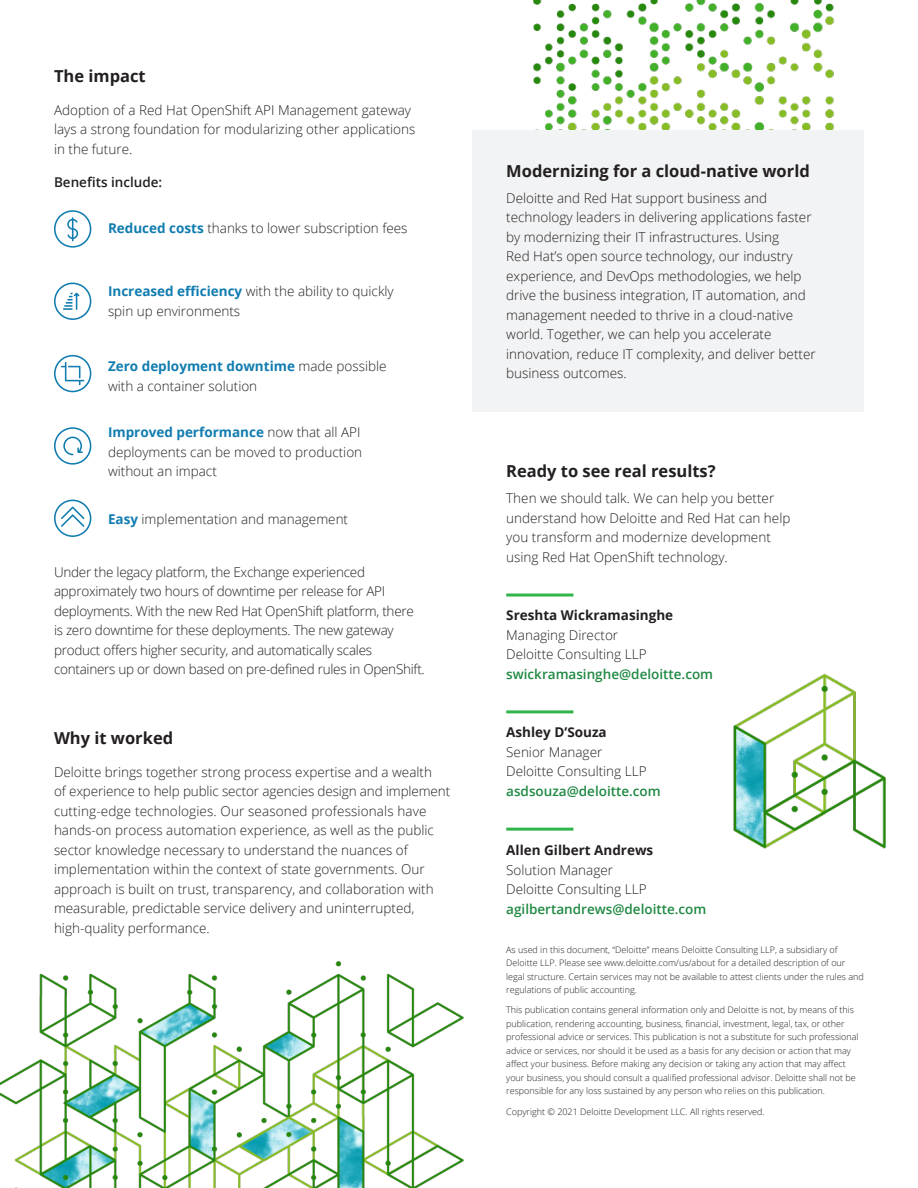
<style>
.page{position:relative;width:918px;height:1188px;background:#fff}
.page>*{position:absolute;margin:0;border:0;box-sizing:border-box;transform-origin:0 0}
.t1{font:700 16.5px "Open Sans";color:#231f20}
.t2{font:300 13.5px/19.5px "Open Sans";color:#231f20}
.t3{font:300 13.5px/19.5px "Open Sans";letter-spacing:-.02em;color:#231f20}
.t4{font:600 13.5px "Open Sans";color:#231f20}
.t5{font:300 9px/13.5px "Open Sans";color:#231f20}
.s1{font-weight:700;color:#107cb0}
.s2{font-weight:700}
.s3{font-weight:600;color:#1f8942}
</style>
<div class="page">
<img style="left:533px;top:0;width:302px;height:130px">
<div style="left:472px;top:130px;width:392px;height:282px;background:#f2f3f4"></div>
<hr style="left:506px;top:594px;width:67px;height:3px;background:#31b44a">
<hr style="left:506px;top:710px;width:67px;height:3px;background:#31b44a">
<hr style="left:506px;top:828px;width:67px;height:3px;background:#31b44a">
<img style="left:0;top:961px;width:464px;height:227px">
<img style="left:733px;top:673px;width:153px;height:176px">
<svg style="left:54px;top:427px;width:37px;height:38px"></svg>
<svg style="left:54px;top:210px;width:37px;height:38px"></svg>
<svg style="left:54px;top:283px;width:37px;height:37px"></svg>
<svg style="left:54px;top:500px;width:37px;height:37px"></svg>
<svg style="left:54px;top:355px;width:37px;height:37px"></svg>
<p class="t1" style="left:54px;top:64px;width:93px">The impact</p>
<p class="t2" style="left:54px;top:100px;width:363px">Adoption of a Red Hat OpenShift API Management gateway lays a strong foundation for modularizing other applications in the future.</p>
<p class="t4" style="left:54px;top:173px;width:110px">Benefits include:</p>
<p class="t2" style="left:108px;top:218px;width:301px"><span class="s1">Reduced costs</span> thanks to lower subscription fees</p>
<p class="t2" style="left:108px;top:281px;width:287px"><span class="s1">Increased efficiency</span> with the ability to quickly spin up environments</p>
<p class="t2" style="left:108px;top:356px;width:280px"><span class="s1">Zero deployment downtime</span> made possible with a container solution</p>
<p class="t2" style="left:108px;top:422px;width:256px"><span class="s1">Improved performance</span> now that all API deployments can be moved to production without an impact</p>
<p class="t2" style="left:108px;top:509px;width:242px"><span class="s1">Easy</span> implementation and management</p>
<p class="t3" style="left:54px;top:562px;width:372px">Under the legacy platform, the Exchange experienced approximately two hours of downtime per release for API deployments. With the new Red Hat OpenShift platform, there is zero downtime for these deployments. The new gateway product offers higher security, and automatically scales containers up or down based on pre-defined rules in OpenShift.</p>
<p class="t1" style="left:54px;top:726px;width:121px">Why it worked</p>
<p class="t2" style="left:54px;top:762px;width:398px">Deloitte brings together strong process expertise and a wealth<br>of experience to help public sector agencies design and implement cutting-edge technologies. Our seasoned professionals have hands-on process automation experience, as well as the public sector knowledge necessary to understand the nuances of implementation within the context of state governments. Our approach is built on trust, transparency, and collaboration with measurable, predictable service delivery and uninterrupted, high-quality performance.</p>
<p class="t1" style="left:506px;top:159px;width:305px">Modernizing for a cloud-native world</p>
<p class="t2" style="left:506px;top:188px;width:311px">Deloitte and Red Hat support business and technology leaders in delivering applications faster by modernizing their IT infrastructures. Using<br>Red Hat’s open source technology, our industry experience, and DevOps methodologies, we help drive the business integration, IT automation, and management needed to thrive in a cloud-native world. Together, we can help you accelerate innovation, reduce IT complexity, and deliver better business outcomes.</p>
<p class="t1" style="left:506px;top:460px;width:211px">Ready to see real results?</p>
<p class="t2" style="left:506px;top:488px;width:286px">Then we should talk. We can help you better understand how Deloitte and Red Hat can help you transform and modernize development using Red Hat OpenShift technology.</p>
<p class="t2" style="left:506px;top:605px;width:208px"><span class="s2">Sreshta Wickramasinghe<br></span>Managing Director<br>Deloitte Consulting LLP <span class="s3">swickramasinghe@deloitte.com</span></p>
<p class="t2" style="left:506px;top:722px;width:156px"><span class="s2">Ashley D’Souza<br></span>Senior Manager<br>Deloitte Consulting LLP <span class="s3">asdsouza@deloitte.com</span></p>
<p class="t2" style="left:506px;top:840px;width:202px"><span class="s2">Allen Gilbert Andrews<br></span>Solution Manager<br>Deloitte Consulting LLP <span class="s3">agilbertandrews@deloitte.com</span></p>
<p class="t5" style="left:506px;top:942px;width:359px">As used in this document, “Deloitte” means Deloitte Consulting LLP, a subsidiary of Deloitte LLP. Please see www.deloitte.com/us/about for a detailed description of our legal structure. Certain services may not be available to attest clients under the rules and regulations of public accounting.</p>
<p class="t5" style="left:506px;top:1003px;width:354px">This publication contains general information only and Deloitte is not, by means of this publication, rendering accounting, business, financial, investment, legal, tax, or other professional advice or services. This publication is not a substitute for such professional advice or services, nor should it be used as a basis for any decision or action that may affect your business. Before making any decision or taking any action that may affect your business, you should consult a qualified professional advisor. Deloitte shall not be responsible for any loss sustained by any person who relies on this publication.</p>
<p class="t5" style="left:506px;top:1104px;width:260px">Copyright © 2021 Deloitte Development LLC. All rights reserved.</p>
</div>
